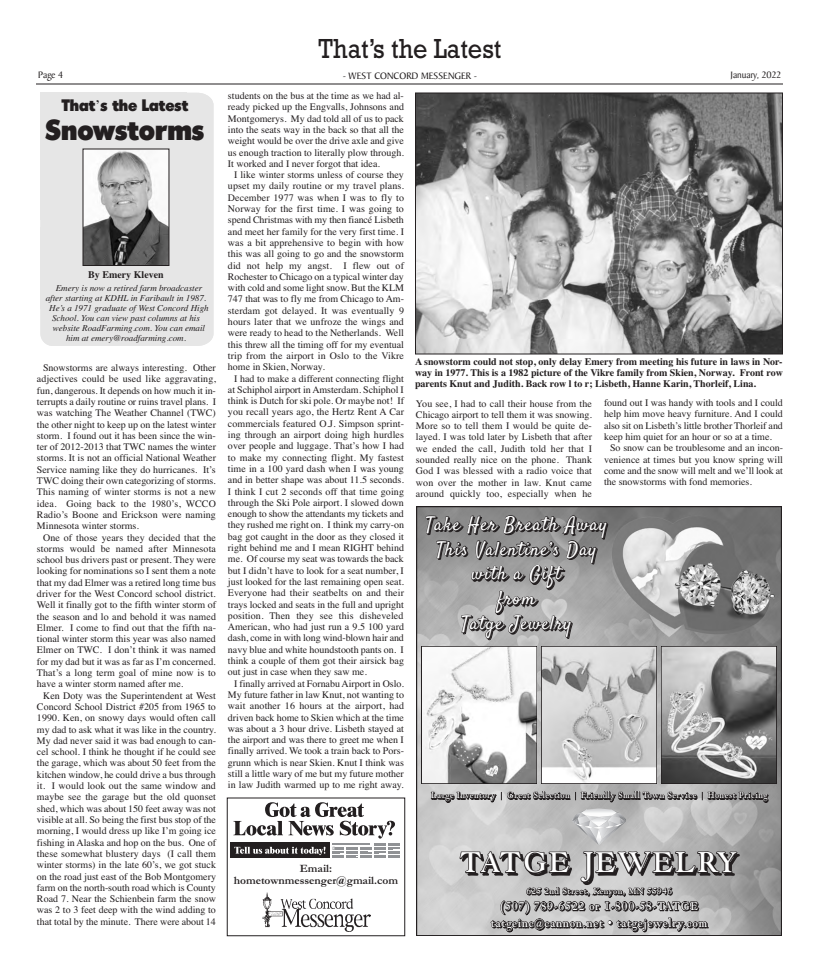
<style>
.page{position:relative;width:819px;height:972px;background:#fff}
.page>*{position:absolute;margin:0;border:0;box-sizing:border-box;transform-origin:0 0}
.t1{font:34.8px "Goudy Modern MT+TYDILM";letter-spacing:.05em;color:#231f20}
.t2{font:28px "Rockwell";color:#231f20;scale:.9 1}
.t3{font:28px "Admisi Display S Si";color:#231f20}
.t4{font:19.1px/25.5px "Satisfy Regular+T42+NQPZQV";letter-spacing:.05em;color:#231f20;text-align:center}
.t5{font:16px "Admisi Display S Si";color:#231f20}
.t6{font:13.7px/17.1px "Goudy Modern MT+TYDILM";letter-spacing:.05em;color:#231f20;text-align:center;scale:.95 1}
.t7{font:700 11.4px/12px "Garamond";color:#231f20;text-align:center}
.t8{font:10.8px "Goudy Modern MT+TYDILM";letter-spacing:.05em;color:#231f20;scale:.9 1}
.t9{font:10.3px "Goudy Modern MT+TYDILM";letter-spacing:.05em;color:#231f20;scale:.95 1}
.t10{font:10px/11.3px "Times";color:#231f20;text-align:justify}
.t11{font:700 10px/11px "Times";color:#231f20;text-align:justify}
.t12{font:10px "Baker Signet";color:#231f20}
.t13{font:italic 9px/10px "Times";color:#231f20;text-align:center}
.s1{font-family:"Times"}
.s2{color:#fff}
</style>
<div class="page">
<hr style="left:36px;top:84px;width:747px;height:1px;background:#231f20">
<div style="left:40px;top:93px;width:173px;height:253px;background:#e6e6e6"></div>
<img style="left:84px;top:150px;width:83px;height:114px">
<div style="left:82px;top:148px;width:87px;height:118px;border:1px solid #231f20"></div>
<img style="left:417px;top:94px;width:364px;height:258px">
<div style="left:415px;top:92px;width:368px;height:262px;border:1px solid #231f20"></div>
<svg style="left:416px;top:506px;width:366px;height:430px;background:#ababab"></svg>
<img style="left:663px;top:648px;width:112px;height:134px">
<img style="left:543px;top:648px;width:112px;height:134px">
<img style="left:423px;top:648px;width:112px;height:134px">
<div style="left:661px;top:646px;width:116px;height:138px;border:1px solid #231f20"></div>
<div style="left:541px;top:646px;width:116px;height:138px;border:1px solid #231f20"></div>
<div style="left:421px;top:646px;width:116px;height:138px;border:1px solid #231f20"></div>
<svg style="left:572px;top:808px;width:55px;height:37px;background:#c7c7c8"></svg>
<div style="left:230px;top:843px;width:100px;height:15px;background:#231f20"></div>
<svg style="left:233px;top:802px;width:167px;height:56px"></svg>
<div style="left:227px;top:798px;width:178px;height:138px;border:1px solid #231f20"></div>
<img style="left:262px;top:892px;width:108px;height:39px">
<h2 class="t2" style="left:318px;top:32px;width:205px">That’s the Latest</h2>
<p class="t12" style="left:38px;top:71px;width:27px">Page 4</p>
<p class="t12" style="left:343px;top:72px;width:136px">- WEST CONCORD MESSENGER -</p>
<p class="t12" style="left:731px;top:71px;width:52px">January, 2022</p>
<h3 class="t5" style="left:62px;top:100px;width:128px">That<span class="s1">’</span>s the Latest</h3>
<h2 class="t3" style="left:46px;top:120px;width:160px">Snowstorms</h2>
<p class="t11" style="left:88px;top:269px;width:77px">By Emery Kleven</p>
<p class="t13" style="left:46px;top:283px;width:164px">Emery is now a retired farm broadcaster after starting at KDHL in Faribault in 1987.<br>He’s a 1971 graduate of West Concord High School. You can view past columns at his website RoadFarming.com. You can email him at emery@roadfarming.com.</p>
<p class="t10" style="left:37px;top:362px;width:181px;text-indent:6px">Snowstorms are always interesting. Other adjectives could be used like aggravating, fun, dangerous. It depends on how much it in&shy;terrupts a daily routine or ruins travel plans. I was watching The Weather Channel (TWC) the other night to keep up on the latest winter storm. I found out it has been since the win&shy;ter of 2012-2013 that TWC names the winter storms. It is not an official National Weather Service naming like they do hurricanes. It’s TWC doing their own categorizing of storms.<br>This naming of winter storms is not a new idea. Going back to the 1980’s, WCCO Radio’s Boone and Erickson were naming Minnesota winter storms.</p>
<p class="t10" style="left:37px;top:531px;width:181px;text-indent:6px">One of those years they decided that the storms would be named after Minnesota school bus drivers past or present. They were looking for nominations so I sent them a note that my dad Elmer was a retired long time bus driver for the West Concord school district.<br>Well it finally got to the fifth winter storm of the season and lo and behold it was named Elmer. I come to find out that the fifth na&shy;tional winter storm this year was also named Elmer on TWC. I don’t think it was named for my dad but it was as far as I’m concerned.<br>That’s a long term goal of mine now is to have a winter storm named after me.</p>
<p class="t10" style="left:37px;top:690px;width:181px;text-indent:6px">Ken Doty was the Superintendent at West Concord School District #205 from 1965 to 1990. Ken, on snowy days would often call my dad to ask what it was like in the country.<br>My dad never said it was bad enough to can&shy;cel school. I think he thought if he could see the garage, which was about 50 feet from the kitchen window, he could drive a bus through it. I would look out the same window and maybe see the garage but the old quonset shed, which was about 150 feet away was not visible at all. So being the first bus stop of the morning, I would dress up like I’m going ice fishing in Alaska and hop on the bus. One of these somewhat blustery days (I call them winter storms) in the late 60’s, we got stuck on the road just east of the Bob Montgomery farm on the north-south road which is County Road 7. Near the Schienbein farm the snow was 2 to 3 feet deep with the wind adding to that total by the minute. There were about 14</p>
<p class="t10" style="left:228px;top:90px;width:178px">students on the bus at the time as we had al&shy;ready picked up the Engvalls, Johnsons and Montgomerys. My dad told all of us to pack into the seats way in the back so that all the weight would be over the drive axle and give us enough traction to literally plow through.<br>It worked and I never forgot that idea.</p>
<p class="t10" style="left:228px;top:169px;width:178px;text-indent:6px">I like winter storms unless of course they upset my daily routine or my travel plans.<br>December 1977 was when I was to fly to Norway for the first time. I was going to spend Christmas with my then fiancé Lisbeth and meet her family for the very first time. I was a bit apprehensive to begin with how this was all going to go and the snowstorm did not help my angst. I flew out of Rochester to Chicago on a typical winter day with cold and some light snow. But the KLM 747 that was to fly me from Chicago to Am&shy;sterdam got delayed. It was eventually 9 hours later that we unfroze the wings and were ready to head to the Netherlands. Well this threw all the timing off for my eventual trip from the airport in Oslo to the Vikre home in Skien, Norway.</p>
<p class="t10" style="left:228px;top:372px;width:178px;text-indent:6px">I had to make a different connecting flight at Schiphol airport in Amsterdam. Schiphol I think is Dutch for ski pole. Or maybe not! If you recall years ago, the Hertz Rent A Car commercials featured O.J. Simpson sprint&shy;ing through an airport doing high hurdles over people and luggage. That’s how I had to make my connecting flight. My fastest time in a 100 yard dash when I was young and in better shape was about 11.5 seconds.<br>I think I cut 2 seconds off that time going through the Ski Pole airport. I slowed down enough to show the attendants my tickets and they rushed me right on. I think my carry-on bag got caught in the door as they closed it right behind me and I mean RIGHT behind me. Of course my seat was towards the back but I didn’t have to look for a seat number, I just looked for the last remaining open seat.<br>Everyone had their seatbelts on and their trays locked and seats in the full and upright position. Then they see this disheveled American, who had just run a 9.5 100 yard dash, come in with long wind-blown hair and navy blue and white houndstooth pants on. I think a couple of them got their airsick bag out just in case when they saw me.</p>
<p class="t10" style="left:228px;top:677px;width:178px;text-align:center">I finally arrived at Fornabu Airport in Oslo.<br>My future father in law Knut, not wanting to wait another 16 hours at the airport, had driven back home to Skien which at the time was about a 3 hour drive. Lisbeth stayed at the airport and was there to greet me when I finally arrived. We took a train back to Pors&shy;grunn which is near Skien. Knut I think was still a little wary of me but my future mother in law Judith warmed up to me right away.</p>
<p class="t11" style="left:415px;top:356px;width:369px">A snowstorm could not stop, only delay Emery from meeting his future in laws in Nor&shy;way in 1977. This is a 1982 picture of the Vikre family from Skien, Norway. Front row parents Knut and Judith. Back row l to r; Lisbeth, Hanne Karin, Thorleif, Lina.</p>
<p class="t10" style="left:416px;top:397px;width:178px">You see, I had to call their house from the Chicago airport to tell them it was snowing.<br>More so to tell them I would be quite de&shy;layed. I was told later by Lisbeth that after we ended the call, Judith told her that I sounded really nice on the phone. Thank God I was blessed with a radio voice that won over the mother in law. Knut came around quickly too, especially when he</p>
<p class="t10" style="left:604px;top:397px;width:180px">found out I was handy with tools and I could help him move heavy furniture. And I could also sit on Lisbeth’s little brother Thorleif and keep him quiet for an hour or so at a time.</p>
<p class="t10" style="left:604px;top:442px;width:181px;text-indent:6px">So snow can be troublesome and an incon&shy;venience at times but you know spring will come and the snow will melt and we’ll look at the snowstorms with fond memories.</p>
<h3 class="t4" style="left:427px;top:513px;width:183px">Take Her Breath Away<br>This Valentine’s Day with a Gift</h3>
<h3 class="t4" style="left:462px;top:589px;width:111px;line-height:24.1px">f<span class="s2">ro</span>m<br>Tatge Jewelry</h3>
<p class="t8" style="left:432px;top:789px;width:375px">Large Inventory Great Selection Friendly Small Town Service Honeesst Pricing</p>
<p class="t7" style="left:234px;top:862px;width:166px">Email: hometownmessenger@gmail.com</p>
<h1 class="t1" style="left:462px;top:842px;width:279px">TATGE JEWELRY</h1>
<p class="t9" style="left:527px;top:885px;width:155px">625 2nd Street, Kenyon, MN 55946</p>
<h3 class="t6" style="left:492px;top:897px;width:230px">(507) 789-6522 or 1-800-58-TATGE tatgeinc@cannon.neet • tatgejewelry.com</h3>
</div>
